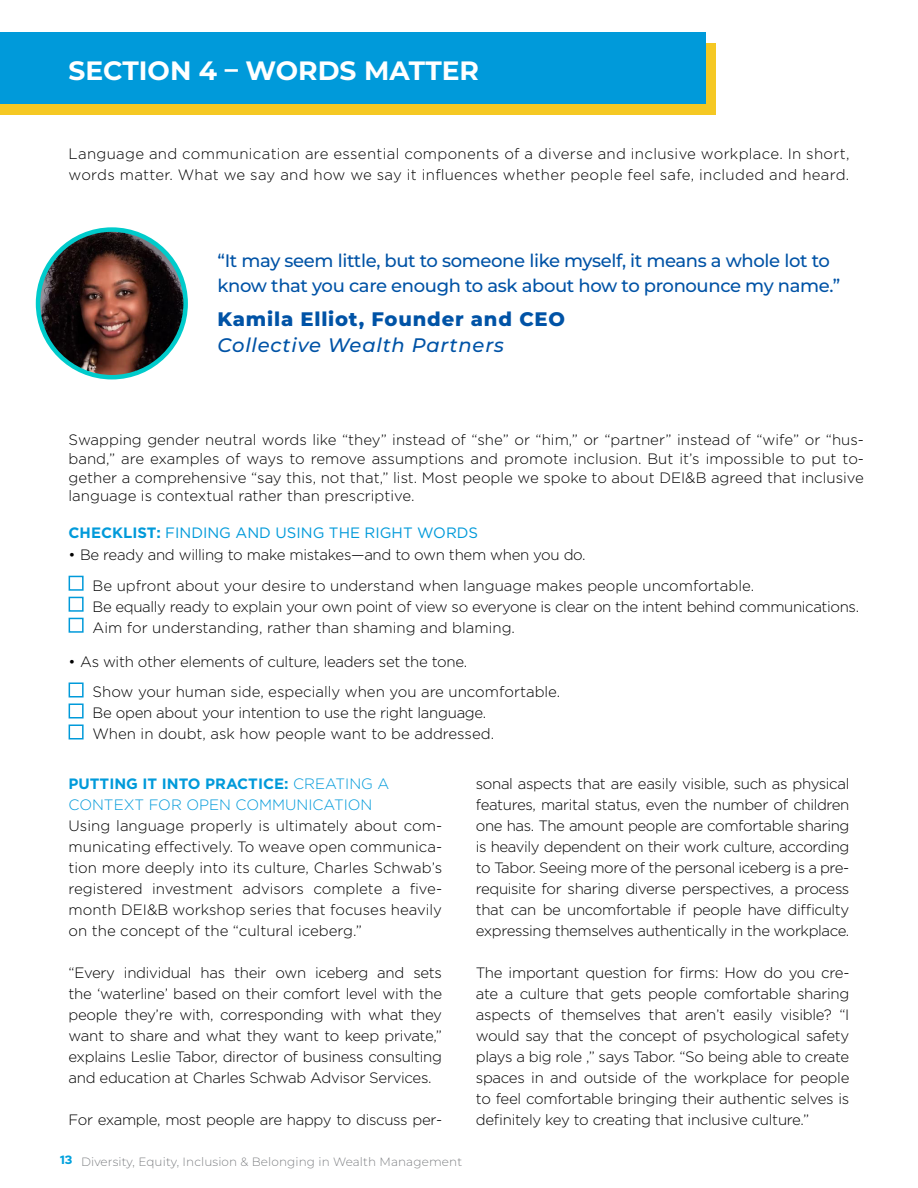
<style>
.page{position:relative;width:918px;height:1188px;background:#fff}
.page>*{position:absolute;margin:0;border:0;box-sizing:border-box;transform-origin:0 0}
.t1{font:700 26.55px "Montserrat";color:#fff}
.t2{font:800 19.5px "Montserrat";letter-spacing:.04em;color:#0053a6}
.t3{font:italic 500 19.5px "Montserrat";letter-spacing:.04em;color:#0053a6}
.t4{font:500 18px/24.9px "Montserrat";letter-spacing:-.02em;color:#0053a6}
.t5{font:300 15px/21px "Gotham";letter-spacing:-.015em;color:#000;text-align:justify}
.t6{font:300 15px/21px "Gotham";letter-spacing:.02em;color:#000}
.t7{font:300 15px/21px "Gotham";color:#009ada}
.t8{font:15px "Gotham";color:#009ada}
.t9{font:300 12px "Montserrat";letter-spacing:.01em;color:#808285}
.t10{font:900 12px "Red Hat Display";color:#00a1dd}
.s1{font-weight:700}
</style>
<div class="page">
<div style="left:0;top:44px;width:716px;height:71px;background:#f5c823"></div>
<div style="left:0;top:33px;width:705px;height:71px;background:#009ada"></div>
<img style="left:38px;top:230px;width:148px;height:147px;border-radius:74px">
<div style="left:36px;top:227px;width:152px;height:152px;border:4px solid #00cbcb;border-radius:50%"></div>
<div style="left:69px;top:576px;width:15px;height:15px;border:2px solid #009ada"></div>
<div style="left:69px;top:597px;width:15px;height:15px;border:2px solid #009ada"></div>
<div style="left:69px;top:618px;width:15px;height:15px;border:2px solid #009ada"></div>
<div style="left:69px;top:682px;width:15px;height:16px;border:2px solid #009ada"></div>
<div style="left:69px;top:704px;width:15px;height:14px;border:2px solid #009ada"></div>
<div style="left:69px;top:724px;width:15px;height:16px;border:2px solid #009ada"></div>
<h1 class="t1" style="left:69px;top:53px;width:412px">SECTION 4 – WORDS MATTER</h1>
<p class="t6" style="left:69px;top:143px;width:782px">Language and communication are essential components of a diverse and inclusive workplace. In short, words matter. What we say and how we say it influences whether people feel safe, included and heard.</p>
<p class="t4" style="left:218px;top:247px;width:624px">“It may seem little, but to someone like myself, it means a whole lot to know that you care enough to ask about how to pronounce my name.”</p>
<h2 class="t2" style="left:218px;top:306px;width:349px">Kamila Elliot, Founder and CEO</h2>
<h2 class="t3" style="left:218px;top:332px;width:288px">Collective Wealth Partners</h2>
<p class="t5" style="left:69px;top:430px;width:797px;line-height:18.6px">Swapping gender neutral words like “they” instead of “she” or “him,” or “partner” instead of “wife” or “hus&shy;band,” are examples of ways to remove assumptions and promote inclusion. But it’s impossible to put to&shy;gether a comprehensive “say this, not that,” list. Most people we spoke to about DEI&amp;B agreed that inclusive language is contextual rather than prescriptive.</p>
<p class="t8" style="left:69px;top:524px;width:411px"><span class="s1">CHECKLIST:</span> FINDING AND USING THE RIGHT WORDS</p>
<p class="t5" style="left:93px;top:539px;width:663px;line-height:30.6px;text-indent:-24px">• Be ready and willing to make mistakes—and to own them when you do.<br>Be upfront about your desire to understand when language makes people uncomfortable.</p>
<p class="t5" style="left:93px;top:595px;width:768px">Be equally ready to explain your own point of view so everyone is clear on the intent behind communications.<br>Aim for understanding, rather than shaming and blaming.</p>
<p class="t5" style="left:93px;top:646px;width:469px;line-height:30.6px;text-indent:-24px">• As with other elements of culture, leaders set the tone.<br>Show your human side, especially when you are uncomfortable.</p>
<p class="t5" style="left:93px;top:702px;width:403px">Be open about your intention to use the right language.<br>When in doubt, ask how people want to be addressed.</p>
<p class="t7" style="left:69px;top:773px;width:322px"><span class="s1">PUTTING IT INTO PRACTICE:</span> CREATING A<br>CONTEXT FOR OPEN COMMUNICATION</p>
<p class="t5" style="left:69px;top:815px;width:375px">Using language properly is ultimately about com&shy;municating effectively. To weave open communica&shy;tion more deeply into its culture, Charles Schwab’s registered investment advisors complete a five&shy;month DEI&amp;B workshop series that focuses heavily on the concept of the “cultural iceberg.”</p>
<p class="t5" style="left:69px;top:962px;width:375px">“Every individual has their own iceberg and sets the ‘waterline’ based on their comfort level with the people they’re with, corresponding with what they want to share and what they want to keep private,” explains Leslie Tabor, director of business consulting and education at Charles Schwab Advisor Services.</p>
<p class="t5" style="left:69px;top:1109px;width:375px">For example, most people are happy to discuss per-</p>
<p class="t5" style="left:476px;top:773px;width:375px">sonal aspects that are easily visible, such as physical features, marital status, even the number of children one has. The amount people are comfortable sharing is heavily dependent on their work culture, according to Tabor. Seeing more of the personal iceberg is a pre&shy;requisite for sharing diverse perspectives, a process that can be uncomfortable if people have difficulty expressing themselves authentically in the workplace.</p>
<p class="t5" style="left:476px;top:962px;width:375px">The important question for firms: How do you cre&shy;ate a culture that gets people comfortable sharing aspects of themselves that aren’t easily visible? “I would say that the concept of psychological safety plays a big role ,” says Tabor. “So being able to create spaces in and outside of the workplace for people to feel comfortable bringing their authentic selves is definitely key to creating that inclusive culture.”</p>
<p class="t10" style="left:60px;top:1152px;width:14px">13</p>
<p class="t9" style="left:81px;top:1153px;width:383px">Diversity, Equity, Inclusion &amp; Belonging in Wealth Management</p>
</div>
